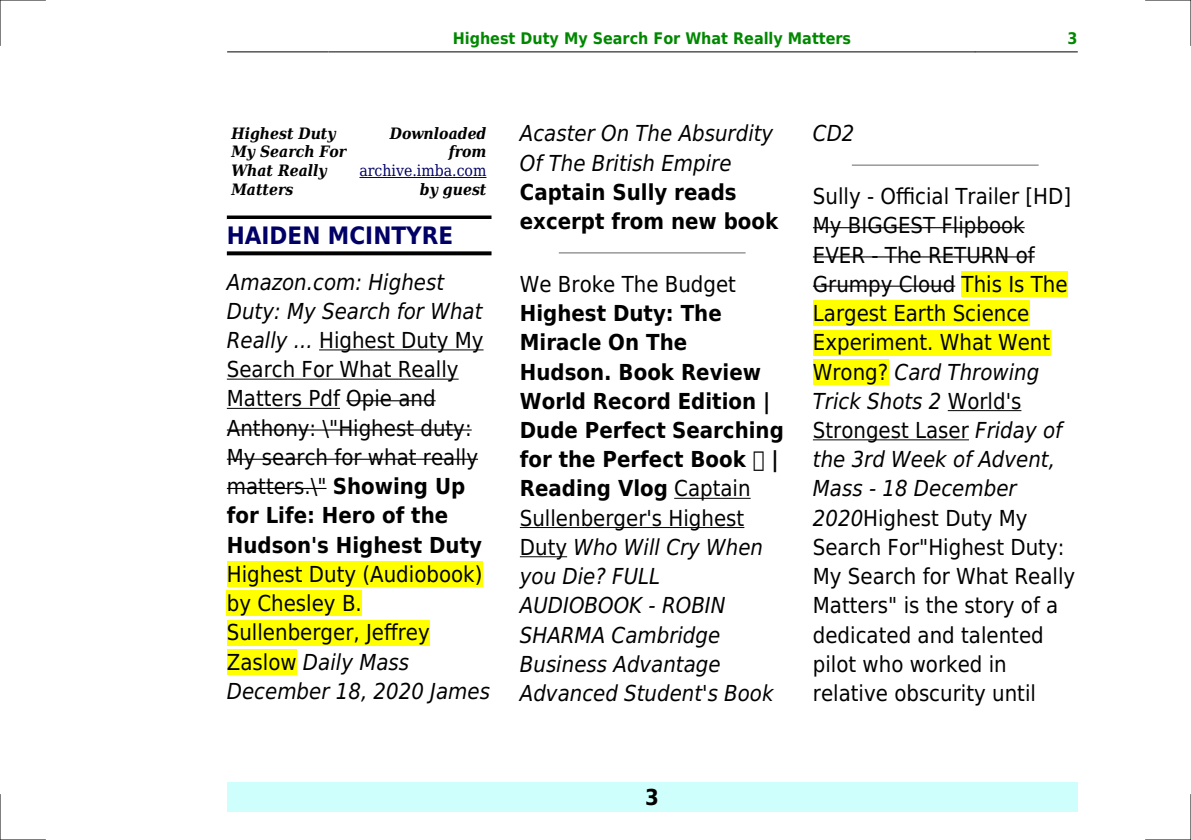
<style>
.page{position:relative;width:1191px;height:840px;background:#fff}
.page>*{position:absolute;margin:0;border:0;box-sizing:border-box;transform-origin:0 0}
.t1{font:700 24px "DejaVu Sans Condensed";color:#006}
.t2{font:22px/29.2px "DejaVu Sans Condensed";color:#000}
.t3{font:700 22px/29.2px "DejaVu Sans Condensed";color:#000}
.t4{font:italic 22px/29.2px "DejaVu Sans Condensed";color:#000}
.t5{font:700 16px "DejaVu Sans Condensed";color:#080}
.t6{font:italic 700 15.6px/18.8px "DejaVu Serif Condensed";color:#000}
.t7{font:15.6px "DejaVu Serif Condensed";color:#006}
.s1{font-style:italic}
.s2{font-weight:700}
.s3{font-weight:400}
.s4{font-weight:400;font-style:italic}
</style>
<div class="page">
<hr style="left:227px;top:51px;width:102px;height:1px;background:#000">
<hr style="left:329px;top:51px;width:645px;height:1px;background:#000">
<hr style="left:975px;top:51px;width:102px;height:1px;background:#000">
<div style="left:227px;top:782px;width:850px;height:29px;background:#cffffc"></div>
<hr style="left:359px;top:177px;width:127px;height:1px;background:#006">
<svg style="left:227px;top:215px;width:264px;height:4px"></svg>
<svg style="left:227px;top:251px;width:264px;height:4px"></svg>
<hr style="left:319px;top:349px;width:164px;height:1px;background:#000">
<hr style="left:227px;top:378px;width:231px;height:1px;background:#000">
<hr style="left:227px;top:407px;width:113px;height:1px;background:#000">
<hr style="left:346px;top:400px;width:90px;height:1px;background:#000">
<hr style="left:227px;top:429px;width:245px;height:1px;background:#000">
<hr style="left:227px;top:458px;width:251px;height:1px;background:#000">
<hr style="left:227px;top:487px;width:99px;height:1px;background:#000">
<div style="left:227px;top:561px;width:255px;height:25px;background:#ff0"></div>
<div style="left:227px;top:590px;width:135px;height:26px;background:#ff0"></div>
<div style="left:227px;top:619px;width:203px;height:26px;background:#ff0"></div>
<div style="left:227px;top:648px;width:70px;height:26px;background:#ff0"></div>
<hr style="left:559px;top:252px;width:186px;height:1px;background:#999">
<hr style="left:674px;top:497px;width:76px;height:1px;background:#000">
<hr style="left:520px;top:526px;width:224px;height:1px;background:#000">
<hr style="left:520px;top:556px;width:47px;height:1px;background:#000">
<hr style="left:852px;top:164px;width:185px;height:2px;background:#999">
<hr style="left:813px;top:227px;width:211px;height:1px;background:#000">
<hr style="left:813px;top:256px;width:221px;height:1px;background:#000">
<hr style="left:813px;top:285px;width:142px;height:1px;background:#000">
<div style="left:961px;top:271px;width:106px;height:26px;background:#ff0"></div>
<div style="left:813px;top:300px;width:216px;height:26px;background:#ff0"></div>
<div style="left:813px;top:330px;width:237px;height:25px;background:#ff0"></div>
<div style="left:813px;top:359px;width:75px;height:25px;background:#ff0"></div>
<hr style="left:947px;top:410px;width:74px;height:1px;background:#000">
<hr style="left:813px;top:439px;width:156px;height:1px;background:#000">
<hr style="left:0;top:0;width:45px;height:1px;background:#000">
<hr style="left:1145px;top:0;width:46px;height:1px;background:#000">
<hr style="left:0;top:839px;width:45px;height:1px;background:#000">
<hr style="left:1145px;top:839px;width:46px;height:1px;background:#000">
<hr style="left:0;top:0;width:1px;height:45px;background:#000">
<hr style="left:0;top:794px;width:1px;height:45px;background:#000">
<hr style="left:1190px;top:0;width:1px;height:45px;background:#000">
<hr style="left:1190px;top:794px;width:1px;height:45px;background:#000">
<p class="t5" style="left:453px;top:29px;width:400px">Highest Duty My Search For What Really Matters</p>
<p class="t5" style="left:1067px;top:29px;width:12px">3</p>
<p class="t6" style="left:231px;top:124px;width:117px">Highest Duty<br>My Search For<br>What Really<br>Matters</p>
<p class="t6" style="left:390px;top:124px;width:98px;text-align:right">Downloaded from</p>
<p class="t7" style="left:359px;top:162px;width:128px">archive.imba.com</p>
<p class="t6" style="left:420px;top:180px;width:68px">by guest</p>
<p class="t1" style="left:227px;top:221px;width:228px">HAIDEN MCINTYRE</p>
<p class="t2" style="left:227px;top:267px;width:258px"><span class="s1">Amazon.com: Highest<br>Duty: My Search for What<br>Really ...</span> Highest Duty My<br>Search For What Really<br>Matters Pdf Opie and<br>Anthony: \"Highest duty:<br>My search for what really matters.\" <span class="s2">Showing Up for Life: Hero of the<br>Hudson's Highest Duty</span></p>
<p class="t2" style="left:227px;top:559px;width:265px">Highest Duty (Audiobook) by Chesley B.<br>Sullenberger, Jeffrey<br>Zaslow <span class="s1">Daily Mass<br>December 18, 2020 James</span></p>
<p class="t4" style="left:520px;top:119px;width:255px">Acaster On The Absurdity<br>Of The British Empire</p>
<p class="t3" style="left:520px;top:177px;width:260px">Captain Sully reads excerpt from new book</p>
<p class="t2" style="left:520px;top:269px;width:218px">We Broke The Budget</p>
<p class="t3" style="left:520px;top:299px;width:265px">Highest Duty: The<br>Miracle On The<br>Hudson. Book Review<br>World Record Edition |<br>Dude Perfect Searching for the Perfect Book |<br>Reading Vlog <span class="s3">Captain<br>Sullenberger's Highest<br>Duty</span> <span class="s4">Who Will Cry When you Die? FULL<br>AUDIOBOOK - ROBIN<br>SHARMA Cambridge<br>Business Advantage<br>Advanced Student's Book</span></p>
<p class="t4" style="left:813px;top:119px;width:43px">CD2</p>
<p class="t2" style="left:813px;top:182px;width:264px">Sully - Official Trailer [HD]<br>My BIGGEST Flipbook<br>EVER - The RETURN of<br>Grumpy Cloud This Is The<br>Largest Earth Science<br>Experiment. What Went<br>Wrong? <span class="s1">Card Throwing<br>Trick Shots 2</span> World's<br>Strongest Laser <span class="s1">Friday of the 3rd Week of Advent,<br>Mass - 18 December<br>2020</span>Highest Duty My<br>Search For"Highest Duty:<br>My Search for What Really<br>Matters" is the story of a dedicated and talented pilot who worked in relative obscurity until</p>
<p class="t3" style="left:645px;top:782px;width:15px">3</p>
</div>
